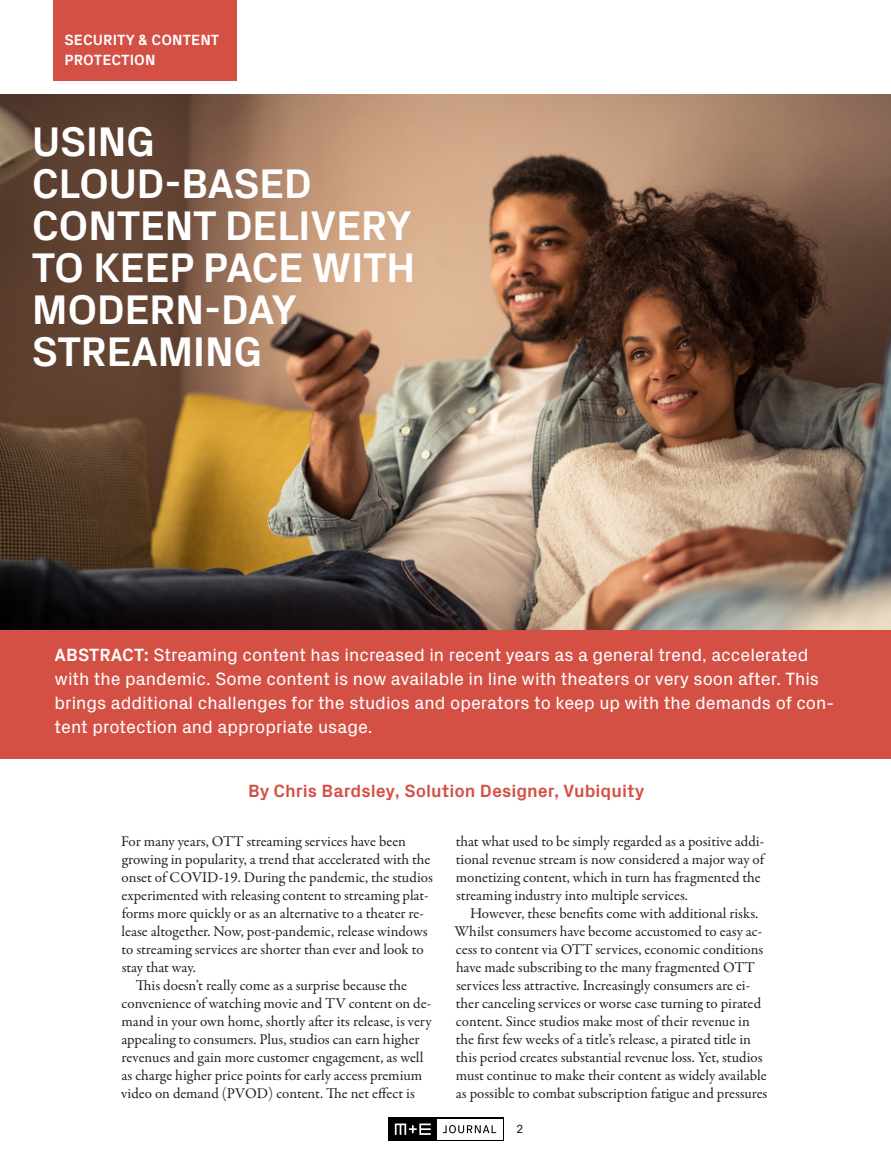
<style>
.page{position:relative;width:891px;height:1161px;background:#fff}
.page>*{position:absolute;margin:0;border:0;box-sizing:border-box;transform-origin:0 0}
.t1{font:700 42px/42px "Px Grotesk";letter-spacing:-.015em;color:#fff}
.t2{font:700 21px/27px "Px Grotesk";color:#fff}
.t3{font:18px/24px "Px Grotesk";color:#fff}
.t4{font:700 18px "Px Grotesk";color:#d45045}
.t5{font:15px/18px "Garamond Premr Pro";color:#231f20}
.t6{font:700 15px/20.2px "Px Grotesk";letter-spacing:.005em;color:#fff}
.t7{font:12px "Px Grotesk";color:#231f20}
.s1{font-weight:700}
</style>
<div class="page">
<svg style="left:389px;top:1117px;width:115px;height:24px"></svg>
<div style="left:437px;top:1119px;width:65px;height:20px;background:#fff"></div>
<svg style="left:443px;top:1125px;width:53px;height:8px"></svg>
<svg style="left:395px;top:1124px;width:36px;height:11px"></svg>
<div style="left:0;top:627px;width:891px;height:131px;background:#d45045"></div>
<div style="left:54px;top:0;width:183px;height:81px;background:#d45045"></div>
<img style="left:0;top:94px;width:891px;height:536px">
<p class="t6" style="left:65px;top:29px;width:156px">SECURITY &amp; CONTENT<br>PROTECTION</p>
<p class="t1" style="left:32px;top:118px;width:385px">USING<br>CLOUD-BASED<br>CONTENT DELIVERY<br>TO KEEP PACE WITH</p>
<p class="t1" style="left:32px;top:286px;width:267px">MODERN-DAY<br>STREAMING</p>
<p class="t2" style="left:41px;top:239px;width:207px">Security around your workflows must be configured correctly</p>
<p class="t3" style="left:55px;top:642px;width:781px"><span class="s1">ABSTRACT:</span> Streaming content has increased in recent years as a general trend, accelerated with the pandemic. Some content is now available in line with theaters or very soon after. This brings additional challenges for the studios and operators to keep up with the demands of con&shy;tent protection and appropriate usage.</p>
<p class="t4" style="left:248px;top:778px;width:398px">By Chris Bardsley, Solution Designer, Vubiquity</p>
<p class="t5" style="left:121px;top:833px;width:313px">For many years, OTT streaming services have been growing in popularity, a trend that accelerated with the onset of COVID-19. During the pandemic, the studios experimented with releasing content to streaming plat&shy;forms more quickly or as an alternative to a theater re&shy;lease altogether. Now, post-pandemic, release windows to streaming services are shorter than ever and look to stay that way.</p>
<p class="t5" style="left:121px;top:977px;width:312px;text-indent:14px">This doesn’t really come as a surprise because the convenience of watching movie and TV content on de&shy;mand in your own home, shortly after its release, is very appealing to consumers. Plus, studios can earn higher revenues and gain more customer engagement, as well as charge higher price points for early access premium video on demand (PVOD) content. The net effect is</p>
<p class="t5" style="left:456px;top:833px;width:310px">that what used to be simply regarded as a positive addi&shy;tional revenue stream is now considered a major way of monetizing content, which in turn has fragmented the streaming industry into multiple services.</p>
<p class="t5" style="left:454px;top:905px;width:314px;text-indent:16px">However, these benefits come with additional risks.<br>Whilst consumers have become accustomed to easy ac&shy;cess to content via OTT services, economic conditions have made subscribing to the many fragmented OTT services less attractive. Increasingly consumers are ei&shy;ther canceling services or worse case turning to pirated content. Since studios make most of their revenue in the first few weeks of a title’s release, a pirated title in this period creates substantial revenue loss. Yet, studios must continue to make their content as widely available as possible to combat subscription fatigue and pressures</p>
<p class="t7" style="left:517px;top:1120px;width:8px">2</p>
</div>
